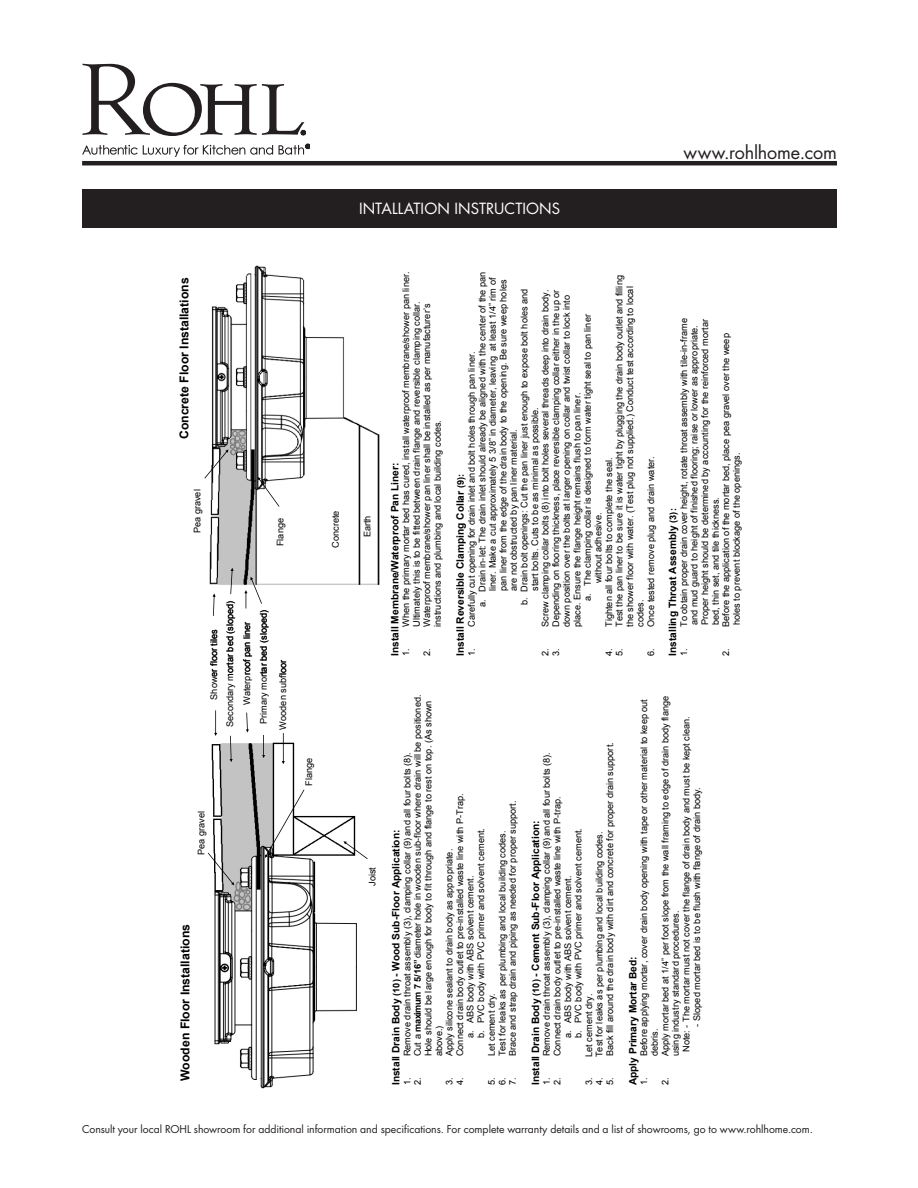
<style>
.page{position:relative;width:918px;height:1188px;background:#fff}
.page>*{position:absolute;margin:0;border:0;box-sizing:border-box;transform-origin:0 0}
.t1{font:18px "Futura";letter-spacing:-.005em;color:#231f20}
.Product_Title_Bar{font:15px "Futura";letter-spacing:.005em;color:#fff}
.t2{font:700 12.3px "Arial";color:#000}
.t3{font:10.5px "Futura";letter-spacing:-.005em;color:#231f20}
.t4{font:700 10.2px "Arial";color:#000}
.t5{font:9.15px/10.6px "Arial";letter-spacing:.005em;color:#000}
.s1{font-size:9.15px}
.s2{font-weight:700}
</style>
<div class="page">
<svg style="left:82px;top:64px;width:224px;height:72px"></svg>
<svg style="left:82px;top:145px;width:191px;height:12px"></svg>
<svg style="left:279px;top:144px;width:31px;height:11px"></svg>
<hr style="left:82px;top:161px;width:755px;height:4px;background:#231f20">
<div style="left:82px;top:189px;width:755px;height:38px;background:#231f20"></div>
<img style="left:211px;top:742px;width:145px;height:347px">
<svg style="left:343px;top:841px;width:25px;height:18px"></svg>
<svg style="left:282px;top:733px;width:3px;height:31px"></svg>
<svg style="left:246px;top:713px;width:3px;height:20px"></svg>
<svg style="left:262px;top:735px;width:3px;height:23px"></svg>
<svg style="left:230px;top:736px;width:3px;height:26px"></svg>
<svg style="left:214px;top:710px;width:3px;height:26px"></svg>
<svg style="left:208px;top:853px;width:26px;height:32px"></svg>
<svg style="left:265px;top:790px;width:39px;height:68px"></svg>
<img style="left:209px;top:265px;width:171px;height:321px">
<svg style="left:258px;top:477px;width:22px;height:30px"></svg>
<svg style="left:244px;top:577px;width:18px;height:31px"></svg>
<svg style="left:230px;top:568px;width:4px;height:26px"></svg>
<svg style="left:213px;top:594px;width:3px;height:22px"></svg>
<svg style="left:204px;top:449px;width:24px;height:29px"></svg>
<p class="Product_Title_Bar" style="left:359px;top:198px;width:203px">INTALLATION INSTRUCTIONS</p>
<p class="t1" style="left:683px;top:140px;width:155px">www.rohlhome.com</p>
<p class="t2" style="left:176px;top:439px;width:163px;rotate:-90deg">Concrete Floor Installations</p>
<p class="t5" style="left:192px;top:533px;width:45px;rotate:-90deg">Pea gravel</p>
<p class="t5" style="left:275px;top:546px;width:30px;rotate:-90deg">Flange</p>
<p class="t5" style="left:330px;top:548px;width:39px;rotate:-90deg">Concrete</p>
<p class="t5" style="left:362px;top:537px;width:23px;rotate:-90deg">Earth</p>
<p class="t5" style="left:209px;top:700px;width:72px;rotate:-90deg">Shower floor tiles</p>
<p class="t5" style="left:225px;top:727px;width:128px;rotate:-90deg">Secondary mortar bed (sloped)</p>
<p class="t5" style="left:259px;top:724px;width:116px;rotate:-90deg">Primary mortar bed (sloped)</p>
<p class="t5" style="left:242px;top:705px;width:85px;rotate:-90deg">Waterproof pan liner</p>
<p class="t5" style="left:278px;top:730px;width:71px;rotate:-90deg">Wooden subfloor</p>
<p class="t5" style="left:196px;top:855px;width:45px;rotate:-90deg">Pea gravel</p>
<p class="t5" style="left:304px;top:786px;width:30px;rotate:-90deg">Flange</p>
<p class="t2" style="left:177px;top:1081px;width:159px;rotate:-90deg">Wooden Floor Installations</p>
<p class="t5" style="left:367px;top:886px;width:20px;rotate:-90deg">Joist</p>
<p class="t5" style="left:401px;top:656px;width:386px;text-align:center;rotate:-90deg">1. When the primary mortar bed has cured, install waterproof membrane/shower pan liner.<br>Ultimately this is to be fitted between drain flange and reversible clamping collar.</p>
<p class="t5" style="left:422px;top:627px;width:325px;text-indent:-29px;rotate:-90deg">2. Waterproof membrane/shower pan liner shall be installed as per manufacturer’s instructions and plumbing and local building codes.</p>
<p class="t4" style="left:388px;top:656px;width:194px;rotate:-90deg">Install Membrane/Waterproof Pan Liner:</p>
<p class="t5" style="left:477px;top:607px;width:337px;rotate:-90deg">a. Drain in-let: The drain inlet should already be aligned with the center of the pan</p>
<p class="t5" style="left:487px;top:591px;width:315px;rotate:-90deg">liner. Make a cut approximately 5 3/8” in diameter, leaving at least 1/4” rim of</p>
<p class="t5" style="left:498px;top:591px;width:313px;rotate:-90deg">pan liner from the edge of the drain body to the opening. Be sure weep holes</p>
<p class="t5" style="left:614px;top:627px;width:353px;text-indent:-29px;rotate:-90deg">5. Test the pan liner to be sure it is water tight by plugging the drain body outlet and filling the shower floor with water. (Test plug not supplied.) Conduct test according to local codes.</p>
<p class="t5" style="left:519px;top:605px;width:318px;rotate:-90deg">b. Drain bolt openings: Cut the pan liner just enough to expose bolt holes and</p>
<p class="t5" style="left:540px;top:656px;width:368px;rotate:-90deg">2. Screw clamping collar bolts (8) into bolt holes several threads deep into drain body.</p>
<p class="t5" style="left:551px;top:656px;width:368px;rotate:-90deg">3. Depending on flooring thickness, place reversible clamping collar either in the up or</p>
<p class="t5" style="left:561px;top:627px;width:333px;rotate:-90deg">down position over the bolts at larger opening on collar and twist collar to lock into</p>
<p class="t5" style="left:582px;top:601px;width:288px;rotate:-90deg">a. The clamping collar is designed to form water tight seal to pan liner</p>
<p class="t5" style="left:466px;top:656px;width:306px;rotate:-90deg">1. Carefully cut opening for drain inlet and bolt holes through pan liner.</p>
<p class="t5" style="left:572px;top:627px;width:236px;rotate:-90deg">place. Ensure the flange height remains flush to pan liner.</p>
<p class="t5" style="left:530px;top:591px;width:185px;rotate:-90deg">start bolts. Cuts to be as minimal as possible.</p>
<p class="t5" style="left:509px;top:591px;width:163px;rotate:-90deg">are not obstructed by pan liner material.</p>
<p class="t5" style="left:646px;top:656px;width:201px;rotate:-90deg">6. Once tested remove plug and drain water.</p>
<p class="t5" style="left:604px;top:656px;width:200px;rotate:-90deg">4. Tighten all four bolts to complete the seal.</p>
<p class="t4" style="left:454px;top:656px;width:184px;rotate:-90deg">Install Reversible Clamping Collar <span class="s1">(9):</span></p>
<p class="t5" style="left:593px;top:583px;width:72px;rotate:-90deg">without adhesive.</p>
<p class="t5" style="left:679px;top:625px;width:308px;text-indent:-31px;rotate:-90deg">1. To obtain proper drain cover height, rotate throat assembly with tile-in-frame and mud guard to height of finished flooring; raise or lower as appropriate.<br>Proper height should be determined by accounting for the reinforced mortar bed, thin set, and tile thickness.</p>
<p class="t5" style="left:721px;top:625px;width:293px;text-indent:-31px;rotate:-90deg">2. Before the application of the mortar bed, place pea gravel over the weep holes to prevent blockage of the openings.</p>
<p class="t4" style="left:666px;top:656px;width:149px;rotate:-90deg">Installing Throat Assembly <span class="s1">(3):</span></p>
<p class="t5" style="left:412px;top:1056px;width:363px;text-indent:-29px;rotate:-90deg">2. Cut a <span class="s2">maximum 7 5/16”</span> diameter hole in wooden sub-floor where drain will be positioned.<br>Hole should be large enough for body to fit through and flange to rest on top. (As shown above.)</p>
<p class="t5" style="left:402px;top:1085px;width:335px;rotate:-90deg">1. Remove drain throat assembly (3), clamping collar (9) and all four bolts (8).</p>
<p class="t5" style="left:455px;top:1038px;width:246px;text-indent:-47px;rotate:-90deg">4. Connect drain body outlet to pre-installed waste line with P-Trap. a. ABS body with ABS solvent cement.<br>b. PVC body with PVC primer and solvent cement.</p>
<p class="t5" style="left:507px;top:1085px;width:286px;rotate:-90deg">7. Brace and strap drain and piping as needed for proper support.</p>
<p class="t4" style="left:389px;top:1085px;width:257px;rotate:-90deg">Install Drain Body <span class="s1">(10)</span> - Wood Sub-Floor Application:</p>
<p class="t5" style="left:497px;top:1085px;width:256px;rotate:-90deg">6. Test for leaks as per plumbing and local building codes.</p>
<p class="t5" style="left:444px;top:1085px;width:238px;rotate:-90deg">3. Apply silicone sealant to drain body as appropriate.</p>
<p class="t5" style="left:486px;top:1085px;width:94px;rotate:-90deg">5. Let cement dry.</p>
<p class="t5" style="left:605px;top:1085px;width:344px;rotate:-90deg">5. Back fill around the drain body with dirt and concrete for proper drain support.</p>
<p class="t5" style="left:541px;top:1085px;width:335px;rotate:-90deg">1. Remove drain throat assembly (3), clamping collar (9) and all four bolts (8).</p>
<p class="t5" style="left:552px;top:1038px;width:243px;text-indent:-47px;rotate:-90deg">2. Connect drain body outlet to pre-installed waste line with P-trap. a. ABS body with ABS solvent cement.<br>b. PVC body with PVC primer and solvent cement.</p>
<p class="t4" style="left:529px;top:1085px;width:266px;rotate:-90deg">Install Drain Body <span class="s1">(10)</span> - Cement Sub-Floor Application:</p>
<p class="t5" style="left:594px;top:1085px;width:255px;rotate:-90deg">4. Test for leaks as per plumbing and local building codes.</p>
<p class="t5" style="left:584px;top:1085px;width:93px;rotate:-90deg">3. Let cement dry.</p>
<p class="t5" style="left:639px;top:1056px;width:359px;text-indent:-29px;rotate:-90deg">1. Before applying mortar, cover drain body opening with tape or other material to keep out debris.</p>
<p class="t5" style="left:660px;top:1085px;width:391px;rotate:-90deg">2. Apply mortar bed at 1/4” per foot slope from the wall framing to edge of drain body flange</p>
<p class="t5" style="left:681px;top:1052px;width:337px;rotate:-90deg">Note: - The mortar must not cover the flange of drain body and must be kept clean.</p>
<p class="t5" style="left:692px;top:1027px;width:241px;rotate:-90deg">- Sloped mortar bed is to be flush with flange of drain body.</p>
<p class="t5" style="left:670px;top:1056px;width:147px;rotate:-90deg">using industry standard procedures.</p>
<p class="t4" style="left:626px;top:1085px;width:131px;rotate:-90deg">Apply Primary Mortar Bed:</p>
<p class="t3" style="left:82px;top:1121px;width:732px">Consult your local ROHL showroom for additional information and specifications. For complete warranty details and a list of showrooms, go to www.rohlhome.com.</p>
</div>
